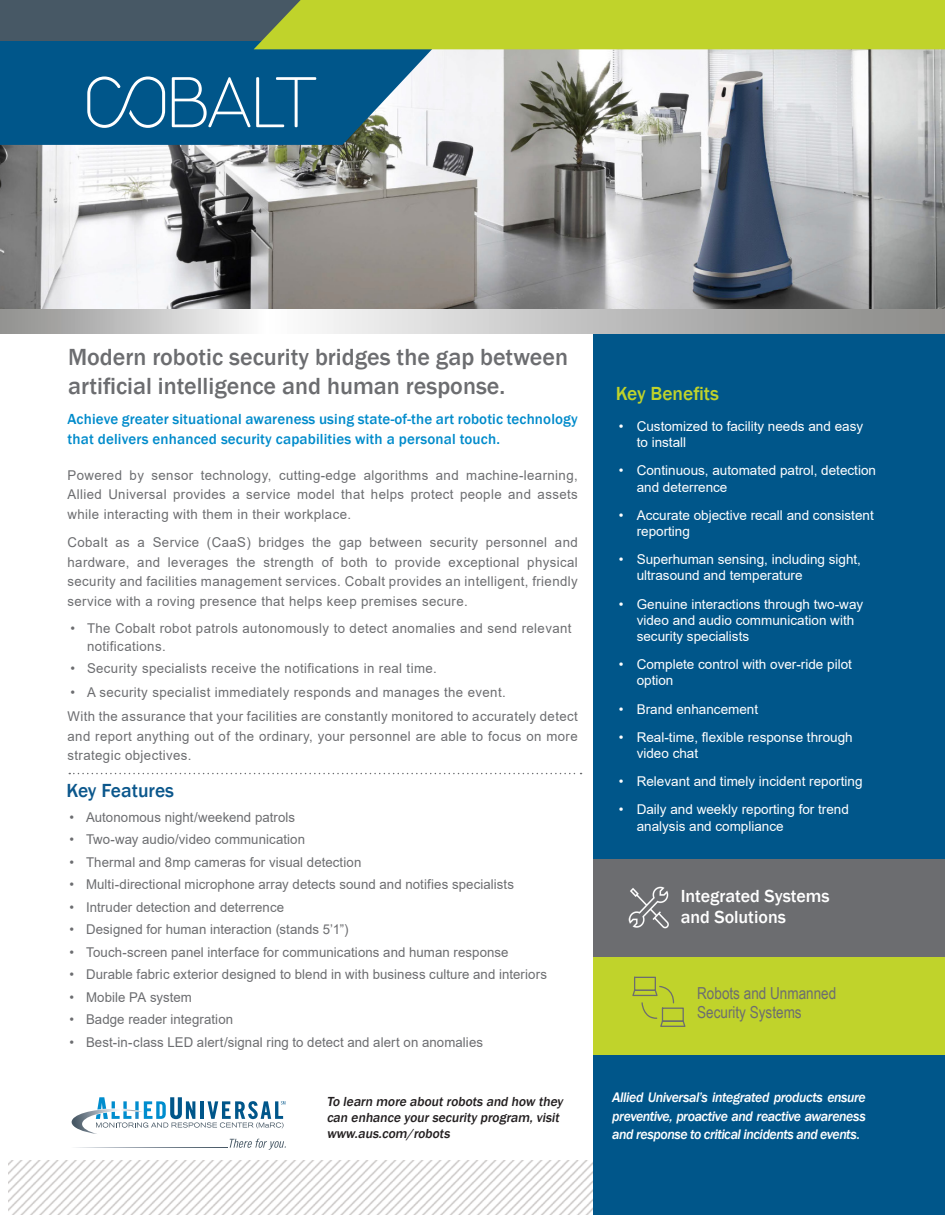
<style>
.page{position:relative;width:945px;height:1215px;background:#fff}
.page>*{position:absolute;margin:0;border:0;box-sizing:border-box;transform-origin:0 0}
.t1{font:500 24px/28.8px "Franklin Gothic";color:#6c6d70}
.t2{font:500 19.5px "Franklin Gothic";color:#0b578c}
.t3{font:500 19.5px "Franklin Gothic";color:#c0d32b}
.t4{font:500 18px "Franklin Gothic";color:#fff}
.t5{font:16.5px "Arial Narrow";color:#6c6d70}
.t6{font:500 15px/19.5px "Franklin Gothic";letter-spacing:.01em;color:#008bcb}
.Body_Copy{font:italic 500 14.25px/18.8px "Franklin Gothic";letter-spacing:-.035em;color:#fff;text-align:justify}
.Body_Copy-2{font:13.5px/19.5px "Arial";letter-spacing:.01em;color:#6c6d70;text-align:justify}
.t7{font:13.5px/16.2px "Arial";color:#fff}
.Body_Copy-3{font:13.5px/18px "Arial";letter-spacing:.03em;color:#6c6d70}
.t8{font:italic 500 13.5px/16.2px "Franklin Gothic";color:#231f20}
</style>
<div class="page">
<img style="left:0;top:49px;width:945px;height:261px">
<img style="left:8px;top:1160px;width:586px;height:54px">
<div style="left:594px;top:310px;width:351px;height:905px;background:#00568a"></div>
<svg style="left:72px;top:1097px;width:214px;height:53px"></svg>
<svg style="left:0;top:41px;width:460px;height:104px;fill:#00568a"></svg>
<svg style="left:69px;top:773px;width:513px;height:1px"></svg>
<div style="left:594px;top:859px;width:351px;height:98px;background:#6c6d70"></div>
<img style="left:628px;top:886px;width:41px;height:43px">
<div style="left:594px;top:957px;width:351px;height:98px;background:#c0d32b"></div>
<img style="left:0;top:310px;width:945px;height:24px">
<div style="left:0;top:0;width:945px;height:41px;background:#475865"></div>
<div style="left:254px;top:0;width:691px;height:49px;background:#c0d32b"></div>
<svg style="left:172px;top:77px;width:144px;height:50px;background:#2d739e"></svg>
<svg style="left:87px;top:76px;width:78px;height:52px;background:#2e749f"></svg>
<svg style="left:632px;top:976px;width:54px;height:51px"></svg>
<p class="t1" style="left:68px;top:343px;width:502px">Modern robotic security bridges the gap between artificial intelligence and human response.</p>
<p class="t6" style="left:68px;top:410px;width:512px">Achieve greater situational awareness using state-of-the art robotic technology that delivers enhanced security capabilities with a personal touch.</p>
<p class="Body_Copy-2" style="left:68px;top:465px;width:512px">Powered by sensor technology, cutting-edge algorithms and machine-learning, Allied Universal provides a service model that helps protect people and assets while interacting with them in their workplace.</p>
<p class="Body_Copy-2" style="left:68px;top:533px;width:512px">Cobalt as a Service (CaaS) bridges the gap between security personnel and hardware, and leverages the strength of both to provide exceptional physical security and facilities management services. Cobalt provides an intelligent, friendly service with a roving presence that helps keep premises secure.</p>
<p class="Body_Copy-3" style="left:87px;top:619px;width:486px;text-indent:-16px">• The Cobalt robot patrols autonomously to detect anomalies and send relevant notifications.</p>
<p class="Body_Copy-3" style="left:70px;top:659px;width:368px">• Security specialists receive the notifications in real time.</p>
<p class="Body_Copy-3" style="left:70px;top:683px;width:437px">• A security specialist immediately responds and manages the event.</p>
<p class="Body_Copy-2" style="left:68px;top:707px;width:512px">With the assurance that your facilities are constantly monitored to accurately detect and report anything out of the ordinary, your personnel are able to focus on more strategic objectives.</p>
<p class="t2" style="left:67px;top:778px;width:109px">Key Features</p>
<p class="Body_Copy-2" style="left:70px;top:807px;width:227px">• Autonomous night/weekend patrols</p>
<p class="Body_Copy-2" style="left:70px;top:830px;width:237px">• Two-way audio/video communication</p>
<p class="Body_Copy-2" style="left:70px;top:852px;width:293px">• Thermal and 8mp cameras for visual detection</p>
<p class="Body_Copy-2" style="left:70px;top:875px;width:446px">• Multi-directional microphone array detects sound and notifies specialists</p>
<p class="Body_Copy-2" style="left:70px;top:897px;width:216px">• Intruder detection and deterrence</p>
<p class="Body_Copy-2" style="left:70px;top:920px;width:281px">• Designed for human interaction (stands 5’1”)</p>
<p class="Body_Copy-2" style="left:70px;top:942px;width:441px">• Touch-screen panel interface for communications and human response</p>
<p class="Body_Copy-2" style="left:70px;top:965px;width:479px">• Durable fabric exterior designed to blend in with business culture and interiors</p>
<p class="Body_Copy-2" style="left:70px;top:987px;width:124px">• Mobile PA system</p>
<p class="Body_Copy-2" style="left:70px;top:1010px;width:165px">• Badge reader integration</p>
<p class="Body_Copy-2" style="left:70px;top:1032px;width:415px">• Best-in-class LED alert/signal ring to detect and alert on anomalies</p>
<p class="t3" style="left:616px;top:381px;width:105px">Key Benefits</p>
<p class="t7" style="left:637px;top:418px;width:228px;text-indent:-18px">• Customized to facility needs and easy to install</p>
<p class="t7" style="left:637px;top:463px;width:241px;text-indent:-18px">• Continuous, automated patrol, detection and deterrence</p>
<p class="t7" style="left:637px;top:507px;width:239px;text-indent:-18px">• Accurate objective recall and consistent reporting</p>
<p class="t7" style="left:637px;top:551px;width:226px;text-indent:-18px">• Superhuman sensing, including sight, ultrasound and temperature</p>
<p class="t7" style="left:637px;top:596px;width:228px;text-indent:-18px">• Genuine interactions through two-way video and audio communication with security specialists</p>
<p class="t7" style="left:637px;top:656px;width:217px;text-indent:-18px">• Complete control with over-ride pilot option</p>
<p class="t7" style="left:619px;top:701px;width:141px">• Brand enhancement</p>
<p class="t7" style="left:637px;top:729px;width:218px;text-indent:-18px">• Real-time, flexible response through video chat</p>
<p class="t7" style="left:619px;top:773px;width:245px">• Relevant and timely incident reporting</p>
<p class="t7" style="left:637px;top:802px;width:214px;text-indent:-18px">• Daily and weekly reporting for trend analysis and compliance</p>
<p class="t4" style="left:681px;top:884px;width:150px">Integrated Systems</p>
<p class="t4" style="left:681px;top:906px;width:107px">and Solutions</p>
<p class="t5" style="left:697px;top:981px;width:141px">Robots and Unmanned</p>
<p class="t5" style="left:697px;top:1001px;width:106px">Security Systems</p>
<p class="t8" style="left:327px;top:1093px;width:240px">To learn more aboutrobots and how they can enhance yoursecurity program,visit www.aus.com/robots</p>
<p class="Body_Copy" style="left:612px;top:1088px;width:255px">Allied Universal’s integrated products ensure preventive, proactive and reactive awareness and response to critical incidents and events.</p>
</div>
